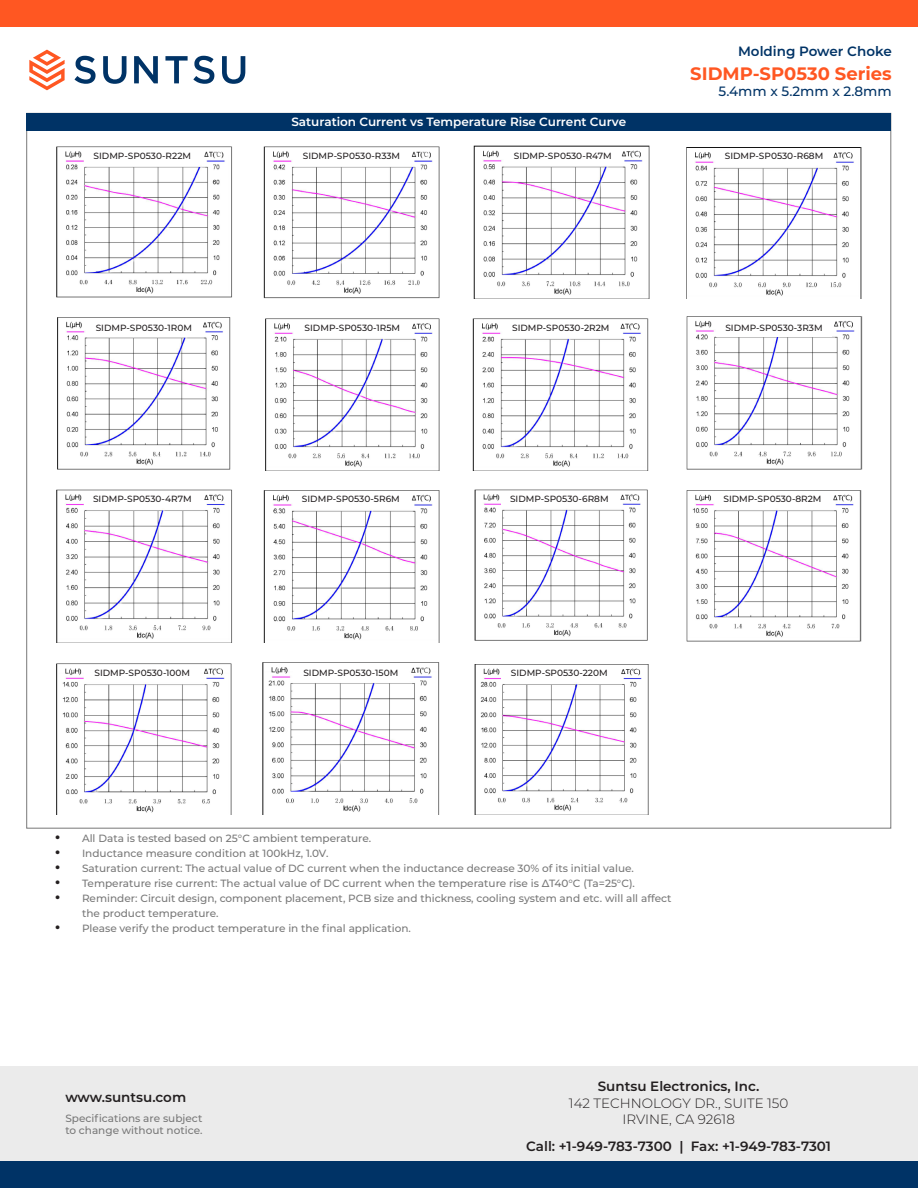
<style>
.page{position:relative;width:918px;height:1188px;background:#fff}
.page>*{position:absolute;margin:0;border:0;box-sizing:border-box;transform-origin:0 0}
.t1{font:700 18px "Montserrat";color:#ff5722}
.t2{font:600 13.5px "Montserrat";color:#231f20}
.t3{font:300 13.5px/16.2px "Montserrat";color:#231f20;text-align:center}
.t4{font:600 13.5px "Montserrat";color:#036}
.t5{font:500 13.5px "Montserrat";color:#036}
.t6{font:600 12px "Montserrat";color:#fff}
.t7{font:500 10.5px/12.6px "Montserrat";color:#787878}
.t8{font:500 9px "Montserrat";color:#231f20}
.s1{font-family:"Myriad Pro";font-weight:400;font-size:18px;color:#231f20}
</style>
<div class="page">
<div style="left:0;top:1066px;width:918px;height:122px;background:#ebebeb"></div>
<svg style="left:74px;top:56px;width:22px;height:28px"></svg>
<svg style="left:103px;top:56px;width:24px;height:28px"></svg>
<svg style="left:134px;top:56px;width:24px;height:27px"></svg>
<svg style="left:222px;top:56px;width:23px;height:28px"></svg>
<svg style="left:29px;top:50px;width:36px;height:40px"></svg>
<svg style="left:165px;top:56px;width:49px;height:28px"></svg>
<div style="left:0;top:0;width:918px;height:27px;background:#ff5722"></div>
<div style="left:0;top:1161px;width:918px;height:27px;background:#036"></div>
<div style="left:27px;top:113px;width:864px;height:18px;background:#036"></div>
<img style="left:56px;top:146px;width:176px;height:152px">
<div style="left:85px;top:151px;width:115px;height:14px;background:#fff"></div>
<img style="left:57px;top:317px;width:174px;height:153px">
<img style="left:56px;top:489px;width:176px;height:153px">
<img style="left:263px;top:146px;width:177px;height:152px">
<img style="left:265px;top:318px;width:175px;height:152px">
<img style="left:263px;top:490px;width:177px;height:152px">
<img style="left:473px;top:145px;width:177px;height:153px">
<img style="left:472px;top:318px;width:177px;height:152px">
<img style="left:474px;top:489px;width:174px;height:152px">
<img style="left:686px;top:147px;width:176px;height:151px">
<img style="left:686px;top:316px;width:177px;height:154px">
<img style="left:686px;top:490px;width:176px;height:152px">
<img style="left:56px;top:663px;width:176px;height:152px">
<img style="left:262px;top:662px;width:178px;height:153px">
<img style="left:474px;top:664px;width:175px;height:151px">
<div style="left:294px;top:151px;width:115px;height:14px;background:#fff"></div>
<div style="left:505px;top:151px;width:115px;height:14px;background:#fff"></div>
<div style="left:716px;top:151px;width:116px;height:14px;background:#fff"></div>
<div style="left:86px;top:322px;width:116px;height:14px;background:#fff"></div>
<div style="left:295px;top:322px;width:115px;height:14px;background:#fff"></div>
<div style="left:503px;top:322px;width:115px;height:14px;background:#fff"></div>
<div style="left:716px;top:322px;width:116px;height:14px;background:#fff"></div>
<div style="left:85px;top:493px;width:115px;height:15px;background:#fff"></div>
<div style="left:293px;top:493px;width:116px;height:15px;background:#fff"></div>
<div style="left:502px;top:493px;width:115px;height:15px;background:#fff"></div>
<div style="left:715px;top:493px;width:115px;height:15px;background:#fff"></div>
<div style="left:85px;top:667px;width:115px;height:15px;background:#fff"></div>
<div style="left:293px;top:667px;width:116px;height:15px;background:#fff"></div>
<div style="left:502px;top:667px;width:115px;height:15px;background:#fff"></div>
<p class="t6" style="left:291px;top:113px;width:336px">Saturation Current vs Temperature Rise Current Curve</p>
<p class="t4" style="left:738px;top:42px;width:155px">Molding Power Choke</p>
<p class="t5" style="left:719px;top:82px;width:175px">5.4mm x 5.2mm x 2.8mm</p>
<h1 class="t1" style="left:690px;top:60px;width:203px">SIDMP-SP0530 Series</h1>
<p class="t8" style="left:94px;top:150px;width:99px">SIDMP-SP0530-R22M</p>
<p class="t8" style="left:303px;top:150px;width:99px">SIDMP-SP0530-R33M</p>
<p class="t8" style="left:514px;top:150px;width:99px">SIDMP-SP0530-R47M</p>
<p class="t8" style="left:725px;top:150px;width:100px">SIDMP-SP0530-R68M</p>
<p class="t8" style="left:96px;top:321px;width:98px">SIDMP-SP0530-1R0M</p>
<p class="t8" style="left:305px;top:321px;width:97px">SIDMP-SP0530-1R5M</p>
<p class="t8" style="left:512px;top:321px;width:99px">SIDMP-SP0530-2R2M</p>
<p class="t8" style="left:725px;top:321px;width:99px">SIDMP-SP0530-3R3M</p>
<p class="t8" style="left:93px;top:492px;width:100px">SIDMP-SP0530-4R7M</p>
<p class="t8" style="left:302px;top:492px;width:99px">SIDMP-SP0530-5R6M</p>
<p class="t8" style="left:510px;top:492px;width:100px">SIDMP-SP0530-6R8M</p>
<p class="t8" style="left:723px;top:492px;width:100px">SIDMP-SP0530-8R2M</p>
<p class="t8" style="left:94px;top:666px;width:97px">SIDMP-SP0530-100M</p>
<p class="t8" style="left:303px;top:666px;width:96px">SIDMP-SP0530-150M</p>
<p class="t8" style="left:511px;top:666px;width:98px">SIDMP-SP0530-220M</p>
<p class="t7" style="left:55px;top:831px;width:318px"><span class="s1">•</span> All Data is tested based on 25°C ambient temperature.</p>
<p class="t7" style="left:55px;top:846px;width:275px"><span class="s1">•</span> Inductance measure condition at 100kHz, 1.0V.</p>
<p class="t7" style="left:55px;top:861px;width:581px"><span class="s1">•</span> Saturation current: The actual value of DC current when the inductance decrease 30% of its initial value.</p>
<p class="t7" style="left:55px;top:876px;width:581px"><span class="s1">•</span> Temperature rise current: The actual value of DC current when the temperature rise is ΔT40°C (Ta=25°C).</p>
<p class="t7" style="left:82px;top:890px;width:591px;line-height:15px;text-indent:-27px"><span class="s1">•</span> Reminder: Circuit design, component placement, PCB size and thickness, cooling system and etc. will all affect the product temperature.</p>
<p class="t7" style="left:55px;top:921px;width:357px"><span class="s1">•</span> Please verify the product temperature in the final application.</p>
<p class="t2" style="left:65px;top:1088px;width:122px">www.suntsu.com</p>
<p class="t7" style="left:65px;top:1111px;width:139px">Specifications are subject to change without notice.</p>
<p class="t2" style="left:598px;top:1077px;width:163px">Suntsu Electronics, Inc.</p>
<p class="t3" style="left:569px;top:1094px;width:221px">142 TECHNOLOGY DR., SUITE 150<br>IRVINE, CA 92618</p>
<p class="t2" style="left:526px;top:1137px;width:306px">Call: +1-949-783-7300 | Fax: +1-949-783-7301</p>
</div>
